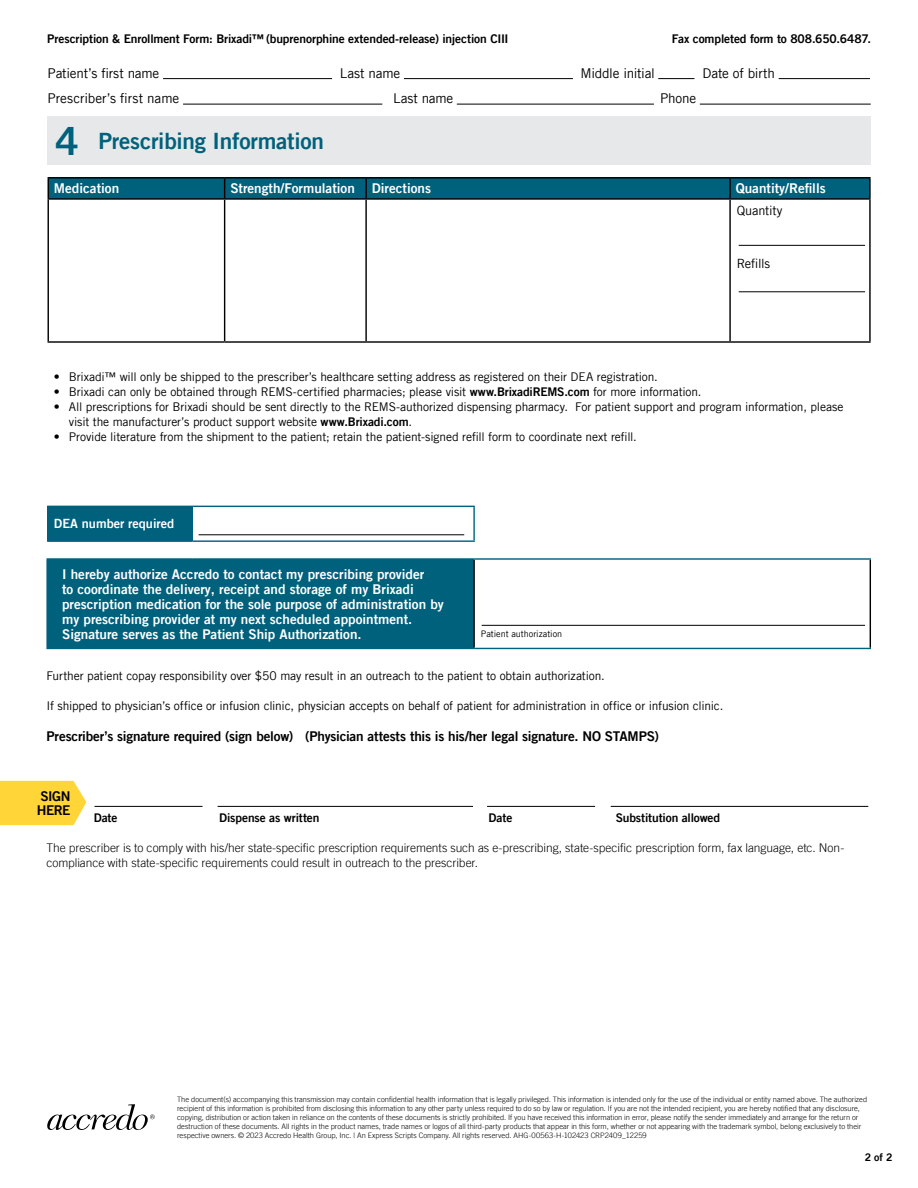
<style>
.page{position:relative;width:918px;height:1188px;background:#fff}
.page>*{position:absolute;margin:0;border:0;box-sizing:border-box;transform-origin:0 0}
.t1{font:22.5px "Trade Gothic Bold Two";letter-spacing:-.01em;color:#00617c}
.t2{font:13.5px/15px "Trade Gothic Bold Two";color:#fff}
.t3{font:13.5px "Trade Gothic Bold Two";letter-spacing:-.015em;color:#000}
.t4{font:13.5px "Trade Gothic";letter-spacing:-.01em;color:#000}
.t5{font:13.5px/13.5px "Trade Gothic Bold Two";letter-spacing:-.035em;color:#000}
.t6{font:12.75px "Trade Gothic Bold Two";color:#fff}
.t7{font:12.75px "Trade Gothic";letter-spacing:-.015em;color:#000}
.t8{font:12px/15px "Trade Gothic";letter-spacing:-.01em;color:#000}
.t9{font:300 12px/15px "Trade Gothic";letter-spacing:-.005em;color:#000}
.t10{font:12px "Trade Gothic Bold Two";letter-spacing:-.01em;color:#000}
.t11{font:10.5px "Trade Gothic Bold Two";color:#000}
.t12{font:9px "Trade Gothic";color:#000}
.t13{font:300 7.5px/9px "Trade Gothic";letter-spacing:.005em;color:#000}
.s1{font-size:39px}
.s2{font-family:"Trade Gothic Bold Two"}
</style>
<div class="page">
<div style="left:47px;top:117px;width:824px;height:48px;background:#e7e8e9"></div>
<div style="left:48px;top:178px;width:177px;height:21px;background:#00617c"></div>
<div style="left:225px;top:178px;width:141px;height:21px;background:#00617c"></div>
<div style="left:366px;top:178px;width:364px;height:21px;background:#00617c"></div>
<div style="left:730px;top:178px;width:140px;height:21px;background:#00617c"></div>
<hr style="left:48px;top:177px;width:177px;height:2px;background:#000">
<svg style="left:48px;top:179px;width:1px;height:19px"></svg>
<hr style="left:225px;top:177px;width:141px;height:2px;background:#000">
<svg style="left:224px;top:179px;width:1px;height:19px"></svg>
<hr style="left:366px;top:177px;width:364px;height:2px;background:#000">
<svg style="left:365px;top:179px;width:2px;height:19px"></svg>
<hr style="left:730px;top:177px;width:141px;height:2px;background:#000">
<svg style="left:729px;top:179px;width:2px;height:19px"></svg>
<svg style="left:869px;top:179px;width:2px;height:19px"></svg>
<hr style="left:48px;top:198px;width:177px;height:2px;background:#000">
<hr style="left:48px;top:200px;width:1px;height:141px;background:#000">
<hr style="left:225px;top:198px;width:141px;height:2px;background:#000">
<hr style="left:224px;top:200px;width:1px;height:141px;background:#000">
<hr style="left:366px;top:198px;width:364px;height:2px;background:#000">
<hr style="left:365px;top:200px;width:2px;height:141px;background:#000">
<hr style="left:730px;top:198px;width:141px;height:2px;background:#000">
<hr style="left:729px;top:200px;width:2px;height:141px;background:#000">
<hr style="left:869px;top:200px;width:2px;height:141px;background:#000">
<hr style="left:48px;top:341px;width:177px;height:2px;background:#000">
<hr style="left:225px;top:341px;width:141px;height:2px;background:#000">
<hr style="left:366px;top:341px;width:364px;height:2px;background:#000">
<hr style="left:730px;top:341px;width:141px;height:2px;background:#000">
<div style="left:47px;top:559px;width:427px;height:89px;background:#00617c"></div>
<hr style="left:473px;top:560px;width:2px;height:88px;background:#000">
<hr style="left:870px;top:560px;width:1px;height:88px;background:#000">
<hr style="left:192px;top:506px;width:283px;height:1px;background:#00617c">
<hr style="left:47px;top:540px;width:145px;height:2px;background:#00617c">
<hr style="left:192px;top:540px;width:283px;height:2px;background:#00617c">
<hr style="left:46px;top:558px;width:146px;height:2px;background:#00617c">
<hr style="left:46px;top:560px;width:2px;height:88px;background:#00617c">
<hr style="left:192px;top:558px;width:282px;height:2px;background:#00617c">
<hr style="left:474px;top:558px;width:397px;height:2px;background:#00617c">
<hr style="left:46px;top:648px;width:146px;height:1px;background:#00617c">
<hr style="left:192px;top:648px;width:282px;height:1px;background:#00617c">
<hr style="left:474px;top:648px;width:397px;height:1px;background:#00617c">
<hr style="left:163px;top:78px;width:169px;height:1px;background:#000">
<hr style="left:183px;top:104px;width:199px;height:1px;background:#000">
<hr style="left:457px;top:104px;width:197px;height:1px;background:#000">
<hr style="left:700px;top:104px;width:171px;height:1px;background:#000">
<hr style="left:739px;top:245px;width:126px;height:1px;background:#000">
<hr style="left:739px;top:292px;width:126px;height:1px;background:#000">
<hr style="left:199px;top:535px;width:265px;height:1px;background:#000">
<hr style="left:482px;top:625px;width:383px;height:1px;background:#000">
<hr style="left:404px;top:78px;width:169px;height:1px;background:#000">
<hr style="left:658px;top:78px;width:36px;height:1px;background:#000">
<hr style="left:779px;top:78px;width:91px;height:1px;background:#000">
<hr style="left:94px;top:806px;width:108px;height:1px;background:#000">
<hr style="left:487px;top:806px;width:108px;height:1px;background:#000">
<hr style="left:218px;top:806px;width:255px;height:1px;background:#000">
<hr style="left:611px;top:806px;width:257px;height:1px;background:#000">
<div style="left:47px;top:506px;width:145px;height:35px;background:#00617c"></div>
<hr style="left:473px;top:507px;width:2px;height:33px;background:#00687f">
<svg style="left:0;top:781px;width:86px;height:44px"></svg>
<svg style="left:47px;top:1104px;width:108px;height:26px"></svg>
<h3 class="t10" style="left:47px;top:33px;width:463px">Prescription &amp; Enrollment Form: Brixadi™ (buprenorphine extended-release) injection CIII</h3>
<h3 class="t10" style="left:672px;top:33px;width:201px">Fax completed form to 808.650.6487.</h3>
<p class="t4" style="left:48px;top:68px;width:113px">Patient’s first name</p>
<p class="t4" style="left:340px;top:68px;width:62px">Last name</p>
<p class="t4" style="left:581px;top:68px;width:76px">Middle initial</p>
<p class="t4" style="left:703px;top:68px;width:74px">Date of birth</p>
<p class="t4" style="left:48px;top:92px;width:133px">Prescriber’s first name</p>
<p class="t4" style="left:393px;top:92px;width:62px">Last name</p>
<p class="t4" style="left:660px;top:92px;width:38px">Phone</p>
<h2 class="t1" style="left:55px;top:131px;width:271px"><span class="s1">4</span> Prescribing Information</h2>
<p class="t2" style="left:54px;top:182px;width:67px">Medication</p>
<p class="t2" style="left:230px;top:182px;width:126px">Strength/Formulation</p>
<p class="t2" style="left:372px;top:182px;width:61px">Directions</p>
<p class="t2" style="left:736px;top:182px;width:92px">Quantity/Refills</p>
<p class="t7" style="left:737px;top:205px;width:47px">Quantity</p>
<p class="t7" style="left:737px;top:258px;width:35px">Refills</p>
<p class="t8" style="left:54px;top:370px;width:606px">• Brixadi™ will only be shipped to the prescriber’s healthcare setting address as registered on their DEA registration.</p>
<p class="t8" style="left:54px;top:385px;width:649px">• Brixadi can only be obtained through REMS-certified pharmacies; please visit <span class="s2">www.BrixadiREMS.com</span> for more information.</p>
<p class="t8" style="left:69px;top:400px;width:776px;text-indent:-15px">• All prescriptions for Brixadi should be sent directly to the REMS-authorized dispensing pharmacy. For patient support and program information, please visit the manufacturer’s product support website <span class="s2">www.Brixadi.com</span>.</p>
<p class="t8" style="left:54px;top:430px;width:585px">• Provide literature from the shipment to the patient; retain the patient-signed refill form to coordinate next refill.</p>
<p class="t6" style="left:54px;top:518px;width:122px">DEA number required</p>
<p class="t2" style="left:62px;top:567px;width:383px">I hereby authorize Accredo to contact my prescribing provider<br>to coordinate the delivery, receipt and storage of my Brixadi prescription medication for the sole purpose of administration by my prescribing provider at my next scheduled appointment.<br>Signature serves as the Patient Ship Authorization.</p>
<p class="t12" style="left:481px;top:630px;width:83px">Patient authorization</p>
<p class="t8" style="left:46px;top:669px;width:560px">Further patient copay responsibility over $50 may result in an outreach to the patient to obtain authorization.</p>
<p class="t8" style="left:46px;top:699px;width:679px">If shipped to physician’s office or infusion clinic, physician accepts on behalf of patient for administration in office or infusion clinic.</p>
<p class="t3" style="left:46px;top:730px;width:614px">Prescriber’s signature required (sign below) (Physician attests this is his/her legal signature. NO STAMPS)</p>
<p class="t5" style="left:37px;top:791px;width:35px">SIGN<br>HERE</p>
<p class="t10" style="left:94px;top:813px;width:25px">Date</p>
<p class="t10" style="left:219px;top:813px;width:102px">Dispense as written</p>
<p class="t10" style="left:489px;top:813px;width:25px">Date</p>
<p class="t10" style="left:616px;top:813px;width:106px">Substitution allowed</p>
<p class="t9" style="left:46px;top:841px;width:799px">The prescriber is to comply with his/her state-specific prescription requirements such as e-prescribing, state-specific prescription form, fax language, etc. Non&shy;compliance with state-specific requirements could result in outreach to the prescriber.</p>
<p class="t13" style="left:177px;top:1095px;width:692px">The document(s) accompanying this transmission may contain confidential health information that is legally privileged. This information is intended only for the use of the individual or entity named above. The authorized recipient of this information is prohibited from disclosing this information to any other party unless required to do so by law or regulation. If you are not the intended recipient, you are hereby notified that any disclosure, copying, distribution or action taken in reliance on the contents of these documents is strictly prohibited. If you have received this information in error, please notify the sender immediately and arrange for the return or destruction of these documents. All rights in the product names, trade names or logos of all third-party products that appear in this form, whether or not appearing with the trademark symbol, belong exclusively to their respective owners. © 2023 Accredo Health Group, Inc. | An Express Scripts Company. All rights reserved. AHG-00563-H-102423 CRP2409_12259</p>
<h3 class="t11" style="left:865px;top:1153px;width:29px">2 of 2</h3>
</div>
